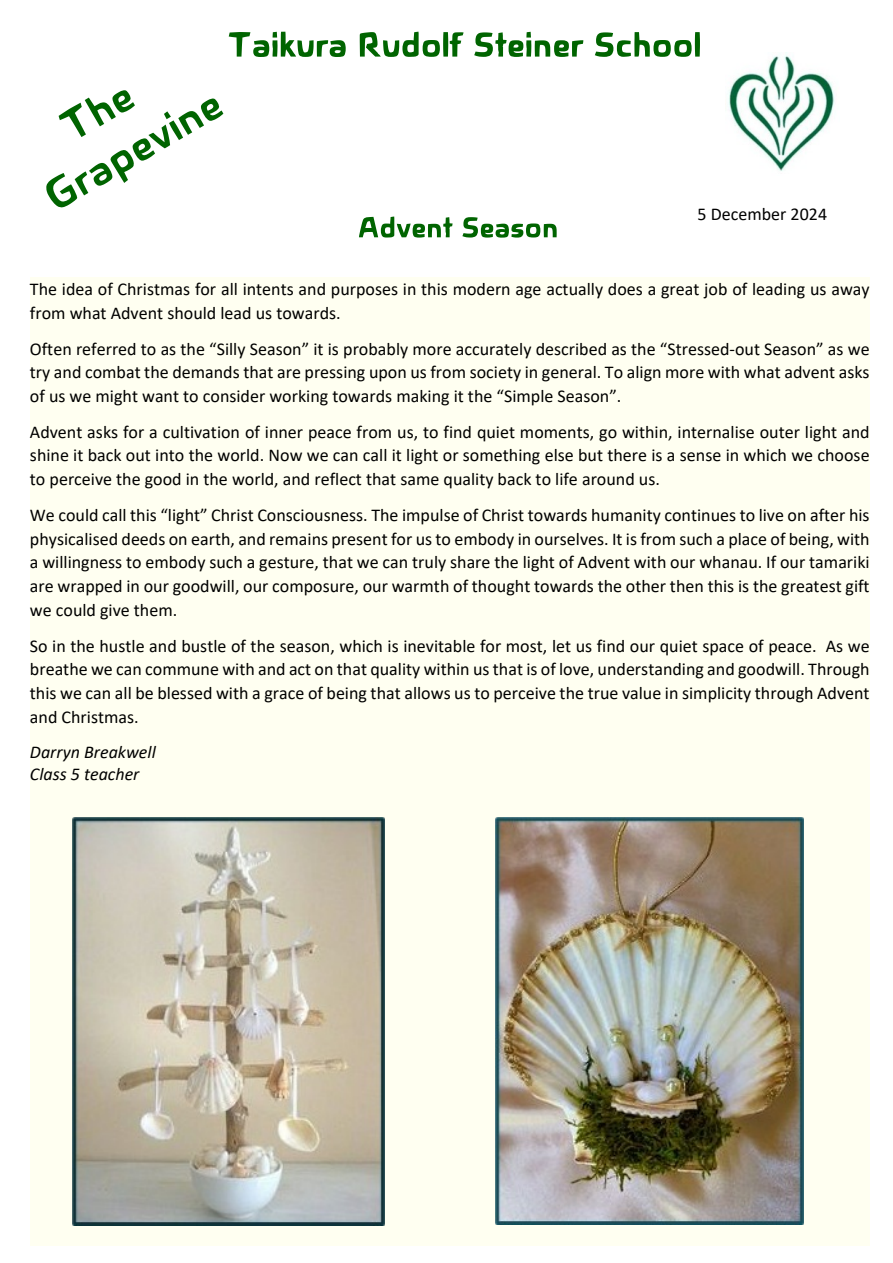
<style>
.page{position:relative;width:893px;height:1263px;background:#fff}
.page>*{position:absolute;margin:0;border:0;box-sizing:border-box;transform-origin:0 0}
.t1{font:45px/51.6px "Novalis Bold 97";color:#006400;text-align:center}
.t2{font:18px/23.7px "Calibri";color:#000;text-align:justify}
.t3{font:italic 18px/22px "Calibri";color:#000}
</style>
<div class="page">
<svg style="left:229px;top:32px;width:117px;height:25px"></svg>
<svg style="left:360px;top:32px;width:104px;height:25px"></svg>
<svg style="left:474px;top:32px;width:109px;height:25px"></svg>
<svg style="left:595px;top:32px;width:105px;height:25px"></svg>
<img style="left:728px;top:55px;width:107px;height:116px">
<div style="left:30px;top:277px;width:840px;height:968px;background:#fffff1"></div>
<svg style="left:359px;top:217px;width:94px;height:21px"></svg>
<svg style="left:462px;top:217px;width:95px;height:21px"></svg>
<img style="left:496px;top:818px;width:307px;height:407px">
<img style="left:72px;top:817px;width:312px;height:408px">
<h1 class="t1" style="left:8px;top:132px;width:199px;rotate:-30deg">The<br>Grapevine</h1>
<p class="t2" style="left:697px;top:203px;width:131px">5 December 2024</p>
<p class="t2" style="left:30px;top:279px;width:841px">The idea of Christmas for all intents and purposes in this modern age actually does a great job of leading us away from what Advent should lead us towards.</p>
<p class="t2" style="left:30px;top:338px;width:841px">Often referred to as the “Silly Season” it is probably more accurately described as the “Stressed-out Season” as we try and combat the demands that are pressing upon us from society in general. To align more with what advent asks of us we might want to consider working towards making it the “Simple Season”.</p>
<p class="t2" style="left:30px;top:421px;width:841px">Advent asks for a cultivation of inner peace from us, to find quiet moments, go within, internalise outer light and shine it back out into the world. Now we can call it light or something else but there is a sense in which we choose to perceive the good in the world, and reflect that same quality back to life around us.</p>
<p class="t2" style="left:30px;top:505px;width:841px">We could call this “light” Christ Consciousness. The impulse of Christ towards humanity continues to live on after his physicalised deeds on earth, and remains present for us to embody in ourselves. It is from such a place of being, with a willingness to embody such a gesture, that we can truly share the light of Advent with our whanau. If our tamariki are wrapped in our goodwill, our composure, our warmth of thought towards the other then this is the greatest gift we could give them.</p>
<p class="t2" style="left:30px;top:635px;width:841px">So in the hustle and bustle of the season, which is inevitable for most, let us find our quiet space of peace. As we breathe we can commune with and act on that quality within us that is of love, understanding and goodwill. Through this we can all be blessed with a grace of being that allows us to perceive the true value in simplicity through Advent and Christmas.</p>
<p class="t3" style="left:30px;top:743px;width:127px">Darryn Breakwell<br>Class 5 teacher</p>
</div>
